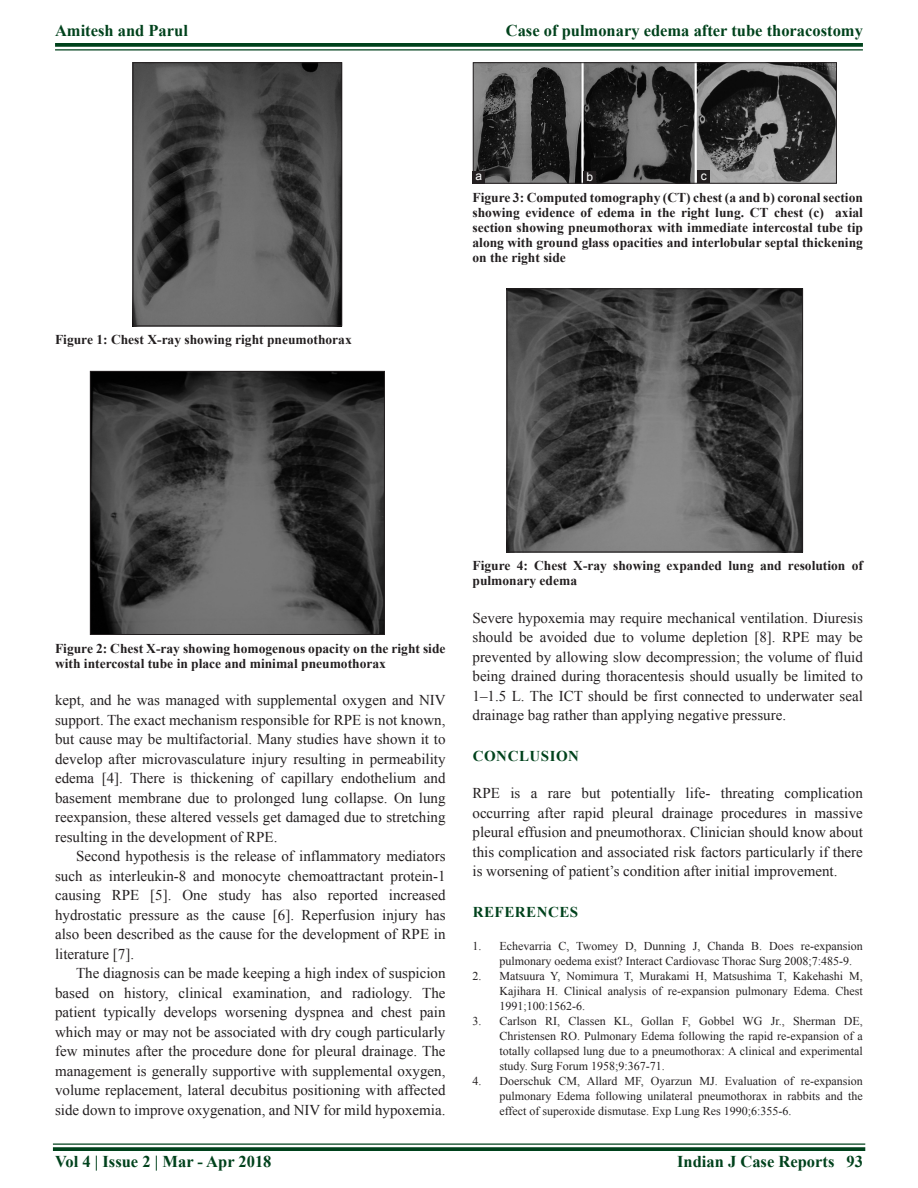
<style>
.page{position:relative;width:918px;height:1188px;background:#fff}
.page>*{position:absolute;margin:0;border:0;box-sizing:border-box;transform-origin:0 0}
.RF{font:700 16.5px "Times New Roman";color:#00421c}
.TX{font:15px/19.5px "Times New Roman";color:#231f20;text-align:justify}
.TXFL{font:15px/19.5px "Times New Roman";color:#231f20;text-align:justify}
.t1{font:700 15px "Times New Roman";letter-spacing:.035em;color:#00421c}
.FGC{font:700 13.5px/15px "Times New Roman";color:#231f20}
.REF{font:12px/15px "Times New Roman";color:#231f20;text-align:justify}
.LABEL{font:12px "Arial";color:#fff}
</style>
<div class="page">
<svg style="left:55px;top:43px;width:808px;height:4px;fill:#00421c"></svg>
<hr style="left:55px;top:49px;width:808px;height:2px;background:#00421c">
<hr style="left:53px;top:1143px;width:812px;height:2px;background:#00421c">
<svg style="left:53px;top:1147px;width:812px;height:4px;fill:#00421c"></svg>
<img style="left:135px;top:65px;width:205px;height:259px">
<div style="left:133px;top:63px;width:209px;height:263px;border:1px solid #231f20"></div>
<img style="left:92px;top:373px;width:291px;height:260px">
<div style="left:90px;top:371px;width:295px;height:264px;border:1px solid #231f20"></div>
<img style="left:475px;top:65px;width:360px;height:116px">
<div style="left:473px;top:63px;width:364px;height:120px;border:1px solid #231f20"></div>
<img style="left:509px;top:291px;width:292px;height:259px">
<div style="left:507px;top:289px;width:296px;height:263px;border:1px solid #231f20"></div>
<div style="left:472px;top:171px;width:13px;height:13px;background:#231f20"></div>
<div style="left:583px;top:171px;width:13px;height:12px;background:#231f20"></div>
<div style="left:697px;top:170px;width:13px;height:13px;background:#231f20"></div>
<p class="RF" style="left:55px;top:18px;width:134px">Amitesh and Parul</p>
<p class="RF" style="left:506px;top:18px;width:359px">Case of pulmonary edema after tube thoracostomy</p>
<p class="LABEL" style="left:476px;top:168px;width:8px">a</p>
<p class="LABEL" style="left:586px;top:169px;width:8px">b</p>
<p class="LABEL" style="left:701px;top:167px;width:7px">c</p>
<p class="FGC" style="left:55px;top:332px;width:298px">Figure 1: Chest X-ray showing right pneumothorax</p>
<p class="FGC" style="left:472px;top:189px;width:392px;text-align:justify">Figure 3: Computed tomography (CT) chest (a and b) coronal section showing evidence of edema in the right lung. CT chest (c) axial section showing pneumothorax with immediate intercostal tube tip along with ground glass opacities and interlobular septal thickening on the right side</p>
<p class="FGC" style="left:55px;top:640px;width:392px">Figure 2: Chest X-ray showing homogenous opacity on the right side with intercostal tube in place and minimal pneumothorax</p>
<p class="TXFL" style="left:55px;top:690px;width:392px">kept, and he was managed with supplemental oxygen and NIV support. The exact mechanism responsible for RPE is not known, but cause may be multifactorial. Many studies have shown it to develop after microvasculature injury resulting in permeability edema [4]. There is thickening of capillary endothelium and basement membrane due to prolonged lung collapse. On lung reexpansion, these altered vessels get damaged due to stretching resulting in the development of RPE.</p>
<p class="TX" style="left:55px;top:846px;width:392px;text-indent:21px">Second hypothesis is the release of inflammatory mediators such as interleukin-8 and monocyte chemoattractant protein-1 causing RPE [5]. One study has also reported increased hydrostatic pressure as the cause [6]. Reperfusion injury has also been described as the cause for the development of RPE in literature [7].</p>
<p class="TX" style="left:55px;top:963px;width:392px;text-indent:21px">The diagnosis can be made keeping a high index of suspicion based on history, clinical examination, and radiology. The patient typically develops worsening dyspnea and chest pain which may or may not be associated with dry cough particularly few minutes after the procedure done for pleural drainage. The management is generally supportive with supplemental oxygen, volume replacement, lateral decubitus positioning with affected side down to improve oxygenation, and NIV for mild hypoxemia.</p>
<p class="FGC" style="left:472px;top:558px;width:392px">Figure 4: Chest X-ray showing expanded lung and resolution of pulmonary edema</p>
<p class="TX" style="left:472px;top:607px;width:392px">Severe hypoxemia may require mechanical ventilation. Diuresis should be avoided due to volume depletion [8]. RPE may be prevented by allowing slow decompression; the volume of fluid being drained during thoracentesis should usually be limited to 1–1.5 L. The ICT should be first connected to underwater seal drainage bag rather than applying negative pressure.</p>
<h1 class="t1" style="left:473px;top:745px;width:108px">CONCLUSION</h1>
<p class="TXFL" style="left:472px;top:783px;width:392px">RPE is a rare but potentially life- threating complication occurring after rapid pleural drainage procedures in massive pleural effusion and pneumothorax. Clinician should know about this complication and associated risk factors particularly if there is worsening of patient’s condition after initial improvement.</p>
<h1 class="t1" style="left:473px;top:901px;width:107px">REFERENCES</h1>
<p class="REF" style="left:500px;top:938px;width:365px;text-indent:-27px">1. Echevarria C, Twomey D, Dunning J, Chanda B. Does re‑expansion pulmonary oedema exist? Interact Cardiovasc Thorac Surg 2008;7:485‑9.</p>
<p class="REF" style="left:500px;top:968px;width:365px;text-indent:-27px">2. Matsuura Y, Nomimura T, Murakami H, Matsushima T, Kakehashi M, Kajihara H. Clinical analysis of re-expansion pulmonary Edema. Chest 1991;100:1562-6.</p>
<p class="REF" style="left:500px;top:1013px;width:365px;text-indent:-27px">3. Carlson RI, Classen KL, Gollan F, Gobbel WG Jr., Sherman DE, Christensen RO. Pulmonary Edema following the rapid re-expansion of a totally collapsed lung due to a pneumothorax: A clinical and experimental study. Surg Forum 1958;9:367-71.</p>
<p class="REF" style="left:500px;top:1073px;width:365px;text-indent:-27px">4. Doerschuk CM, Allard MF, Oyarzun MJ. Evaluation of re‑expansion pulmonary Edema following unilateral pneumothorax in rabbits and the effect of superoxide dismutase. Exp Lung Res 1990;6:355‑6.</p>
<p class="RF" style="left:55px;top:1150px;width:218px">Vol 4 | Issue 2 | Mar - Apr 2018</p>
<p class="RF" style="left:677px;top:1150px;width:187px">Indian J Case Reports 93</p>
</div>
